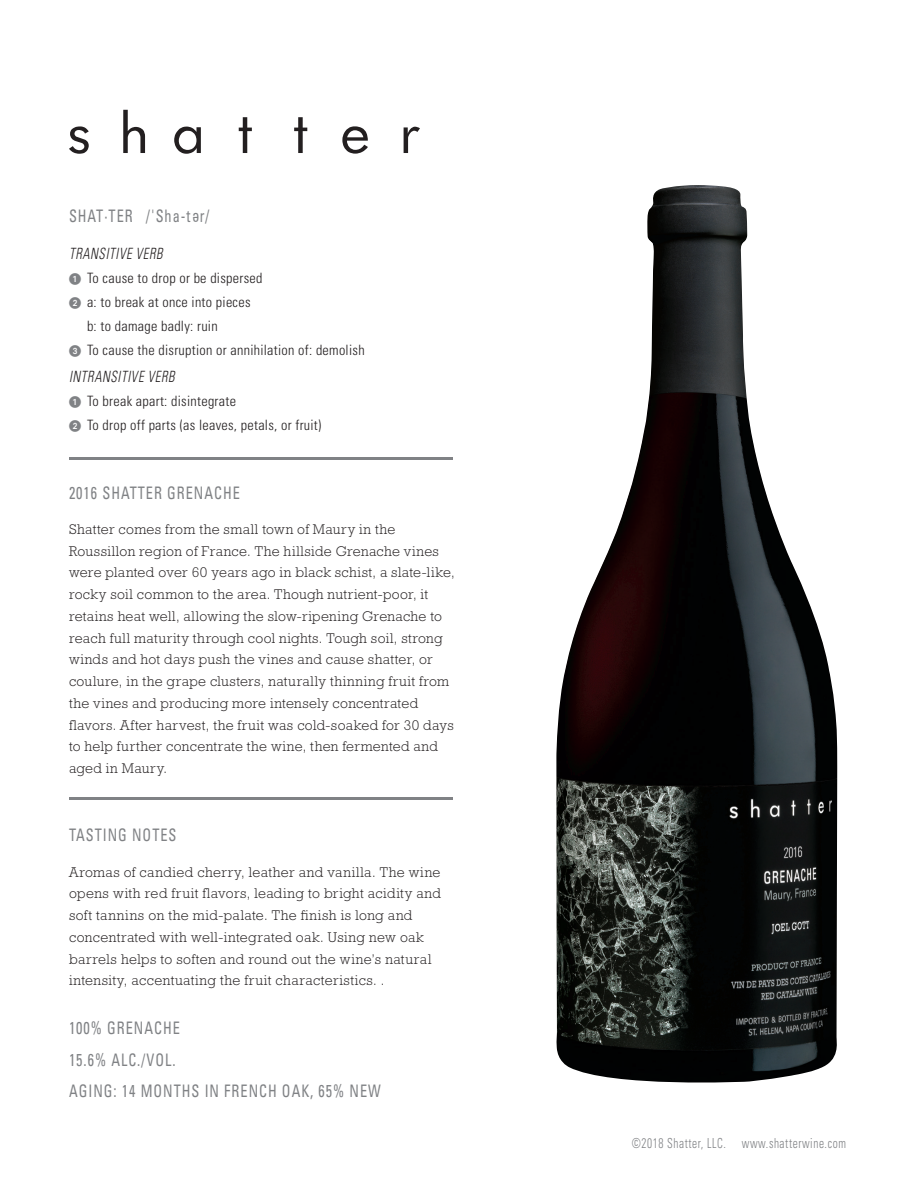
<style>
.page{position:relative;width:918px;height:1188px;background:#fff}
.page>*{position:absolute;margin:0;border:0;box-sizing:border-box;transform-origin:0 0}
.t1{font:condensed 17.25px/31.5px "Univers";letter-spacing:.07em;color:#808285;scale:.83 1}
.t2{font:italic 300 condensed 15.6px "Univers";color:#231f20;scale:.83 1}
.t3{font:300 14.25px/21.8px "Rockwell";letter-spacing:.025em;color:#231f20}
.t4{font:300 condensed 14.25px/24px "Univers";letter-spacing:.02em;color:#231f20}
.t5{font:300 condensed 13.8px "Univers";letter-spacing:.05em;color:#808285;scale:.83 1}
.s1{font-family:"European Pi One";font-weight:400;font-stretch:normal;font-size:12px;color:#808285}
</style>
<div class="page">
<svg style="left:69px;top:126px;width:20px;height:28px"></svg>
<svg style="left:123px;top:110px;width:22px;height:43px"></svg>
<svg style="left:174px;top:127px;width:27px;height:27px"></svg>
<svg style="left:239px;top:117px;width:13px;height:36px"></svg>
<svg style="left:294px;top:117px;width:13px;height:36px"></svg>
<svg style="left:342px;top:126px;width:26px;height:28px"></svg>
<svg style="left:404px;top:127px;width:16px;height:26px"></svg>
<hr style="left:69px;top:457px;width:384px;height:3px;background:#808285">
<hr style="left:69px;top:797px;width:384px;height:3px;background:#808285">
<img style="left:556px;top:185px;width:282px;height:898px">
<p class="t1" style="left:69px;top:199px;width:171px">SHAT·TER /'Sha-t r/</p>
<p class="t2" style="left:69px;top:244px;width:118px">TRANSITIVE VERB</p>
<p class="t4" style="left:69px;top:266px;width:195px"><span class="s1">1</span> To cause to drop or be dispersed</p>
<p class="t4" style="left:69px;top:290px;width:183px"><span class="s1">2</span> a: to break at once into pieces</p>
<p class="t4" style="left:87px;top:314px;width:132px">b: to damage badly: ruin</p>
<p class="t4" style="left:69px;top:338px;width:297px"><span class="s1">3</span> To cause the disruption or annihilation of: demolish</p>
<p class="t2" style="left:69px;top:368px;width:133px">INTRANSITIVE VERB</p>
<p class="t4" style="left:69px;top:389px;width:254px"><span class="s1">1</span> To break apart: disintegrate<br><span class="s1">2</span> To drop off parts (as leaves, petals, or fruit)</p>
<p class="t1" style="left:199px;top:235px;width:10px;rotate:-180deg">e</p>
<p class="t1" style="left:69px;top:476px;width:207px">2016 SHATTER GRENACHE</p>
<p class="t3" style="left:69px;top:518px;width:387px">Shatter comes from the small town of Maury in the Roussillon region of France. The hillside Grenache vines were planted over 60 years ago in black schist, a slate-like, rocky soil common to the area. Though nutrient-poor, it retains heat well, allowing the slow-ripening Grenache to reach full maturity through cool nights. Tough soil, strong winds and hot days push the vines and cause shatter, or coulure, in the grape clusters, naturally thinning fruit from the vines and producing more intensely concentrated flavors. After harvest, the fruit was cold-soaked for 30 days to help further concentrate the wine, then fermented and aged in Maury.</p>
<p class="t1" style="left:69px;top:819px;width:131px">TASTING NOTES</p>
<p class="t3" style="left:69px;top:861px;width:374px">Aromas of candied cherry, leather and vanilla. The wine opens with red fruit flavors, leading to bright acidity and soft tannins on the mid-palate. The finish is long and concentrated with well-integrated oak. Using new oak barrels helps to soften and round out the wine’s natural intensity, accentuating the fruit characteristics. .</p>
<p class="t1" style="left:69px;top:1012px;width:377px">100% GRENACHE<br>15.6% ALC./VOL.<br>AGING: 14 MONTHS IN FRENCH OAK, 65% NEW</p>
<p class="t5" style="left:632px;top:1135px;width:259px">©2018 Shatter, LLC. www.shatterwine.com</p>
</div>
